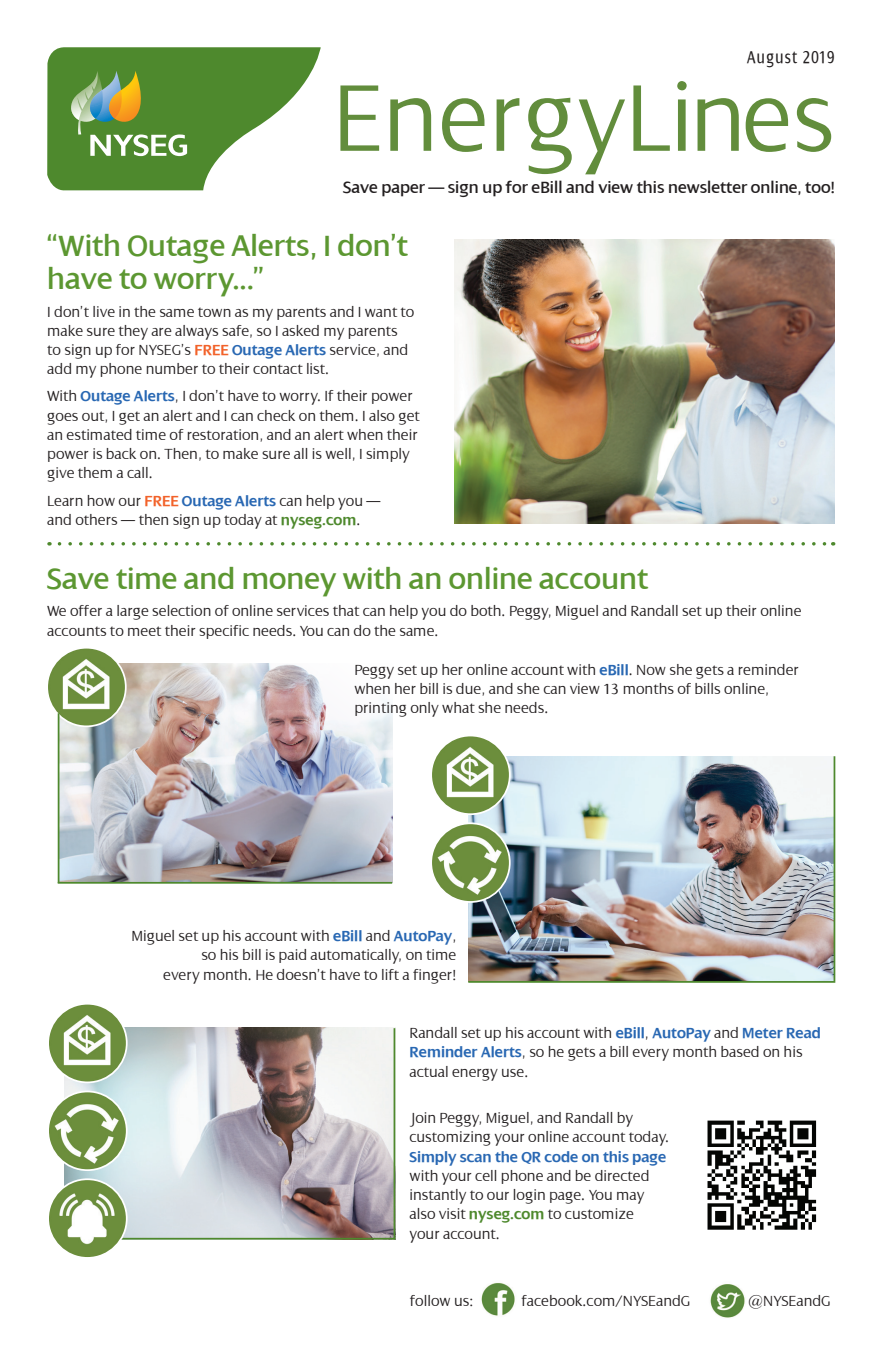
<style>
.page{position:relative;width:882px;height:1371px;background:#fff}
.page>*{position:absolute;margin:0;border:0;box-sizing:border-box;transform-origin:0 0}
.t1{font:300 102.02px "Dialog";color:#628d3c}
.t2{font:31.5px/33.2px "Dialog";color:#5c9731}
.t3{font:condensed 18.38px "Dialog";letter-spacing:.07em;color:#231f20}
.t4{font:17.5px "Dialog";color:#231f20}
.t5{font:300 15.75px/19.2px "Dialog";color:#231f20}
.t6{font:600 15.75px "Dialog";color:#2968b3}
.s1{font-weight:600;color:#f2622a}
.s2{font-weight:600;color:#2968b3}
.s3{font-weight:600;color:#4e892d}
</style>
<div class="page">
<img style="left:59px;top:663px;width:333px;height:218px">
<svg style="left:47px;top:47px;width:274px;height:144px"></svg>
<img style="left:480px;top:1280px;width:37px;height:37px;border-radius:19px">
<img style="left:709px;top:1281px;width:37px;height:37px;border-radius:19px">
<img style="left:454px;top:239px;width:380px;height:284px">
<img style="left:707px;top:1120px;width:110px;height:110px">
<img style="left:468px;top:756px;width:366px;height:224px">
<img style="left:65px;top:1027px;width:330px;height:210px">
<img style="left:48px;top:1003px;width:79px;height:79px;border-radius:39px">
<div style="left:47px;top:1002px;width:81px;height:81px;border:2px solid #fff;border-radius:50%"></div>
<img style="left:48px;top:1091px;width:79px;height:79px;border-radius:39px">
<div style="left:47px;top:1090px;width:81px;height:80px;border:2px solid #fff;border-radius:50%"></div>
<img style="left:431px;top:735px;width:79px;height:79px;border-radius:39px">
<div style="left:430px;top:734px;width:81px;height:81px;border:2px solid #fff;border-radius:50%"></div>
<img style="left:431px;top:823px;width:79px;height:78px;border-radius:39px">
<div style="left:430px;top:822px;width:81px;height:80px;border:2px solid #fff;border-radius:50%"></div>
<svg style="left:59px;top:542px;width:768px;height:3px"></svg>
<img style="left:47px;top:647px;width:79px;height:79px;border-radius:39px">
<div style="left:46px;top:646px;width:81px;height:81px;border:2px solid #fff;border-radius:50%"></div>
<hr style="left:58px;top:713px;width:1px;height:169px;background:#4e892d">
<hr style="left:58px;top:881px;width:334px;height:2px;background:#4e892d">
<hr style="left:834px;top:756px;width:1px;height:224px;background:#4e892d">
<hr style="left:468px;top:980px;width:367px;height:2px;background:#4e892d">
<hr style="left:394px;top:1028px;width:1px;height:211px;background:#4e892d">
<hr style="left:114px;top:1237px;width:281px;height:2px;background:#4e892d">
<img style="left:48px;top:1179px;width:79px;height:78px;border-radius:39px">
<div style="left:47px;top:1178px;width:81px;height:80px;border:2px solid #fff;border-radius:50%"></div>
<p class="t3" style="left:747px;top:47px;width:89px">August 2019</p>
<h1 class="t1" style="left:333px;top:62px;width:504px">EnergyLines</h1>
<p class="t4" style="left:343px;top:178px;width:493px">Save paper — sign up for eBill and view this newsletter online, too!</p>
<h2 class="t2" style="left:47px;top:230px;width:362px">“With Outage Alerts, I don’t have to worry...”</h2>
<p class="t5" style="left:47px;top:302px;width:369px">I don’t live in the same town as my parents and I want to make sure they are always safe, so I asked my parents to sign up for NYSEG’s <span class="s1">FREE</span> <span class="s2">Outage Alerts</span> service, and add my phone number to their contact list.</p>
<p class="t5" style="left:47px;top:387px;width:374px">With <span class="s2">Outage Alerts</span>, I don’t have to worry. If their power goes out, I get an alert and I can check on them. I also get an estimated time of restoration, and an alert when their power is back on. Then, to make sure all is well, I simply give them a call.</p>
<p class="t5" style="left:47px;top:491px;width:335px">Learn how our <span class="s1">FREE</span> <span class="s2">Outage Alerts</span> can help you — and others — then sign up today at <span class="s3">nyseg.com</span>.</p>
<h2 class="t2" style="left:47px;top:563px;width:602px">Save time and money with an online account</h2>
<p class="t5" style="left:47px;top:601px;width:756px">We offer a large selection of online services that can help you do both. Peggy, Miguel and Randall set up their online accounts to meet their specific needs. You can do the same.</p>
<p class="t5" style="left:354px;top:660px;width:446px">Peggy set up her online account with <span class="s2">eBill</span>. Now she gets a reminder when her bill is due, and she can view 13 months of bills online, printing only what she needs.</p>
<p class="t5" style="left:131px;top:926px;width:327px;text-align:right">Miguel set up his account with <span class="s2">eBill</span> and <span class="s2">AutoPay</span>, so his bill is paid automatically, on time<br>every month. He doesn’t have to lift a finger!</p>
<p class="t5" style="left:409px;top:1023px;width:413px">Randall set up his account with <span class="s2">eBill</span>, <span class="s2">AutoPay</span> and <span class="s2">Meter Read<br>Reminder Alerts</span>, so he gets a bill every month based on his actual energy use.</p>
<p class="t5" style="left:409px;top:1108px;width:261px">Join Peggy, Miguel, and Randall by customizing your online account today.</p>
<p class="t6" style="left:409px;top:1147px;width:258px">Simply scan the QR code on this page</p>
<p class="t5" style="left:409px;top:1166px;width:242px">with your cell phone and be directed instantly to our login page. You may also visit <span class="s3">nyseg.com</span> to customize your account.</p>
<p class="t5" style="left:410px;top:1291px;width:65px">follow us:</p>
<p class="t5" style="left:522px;top:1291px;width:170px">facebook.com/NYSEandG</p>
<p class="t5" style="left:748px;top:1291px;width:84px">@NYSEandG</p>
</div>
